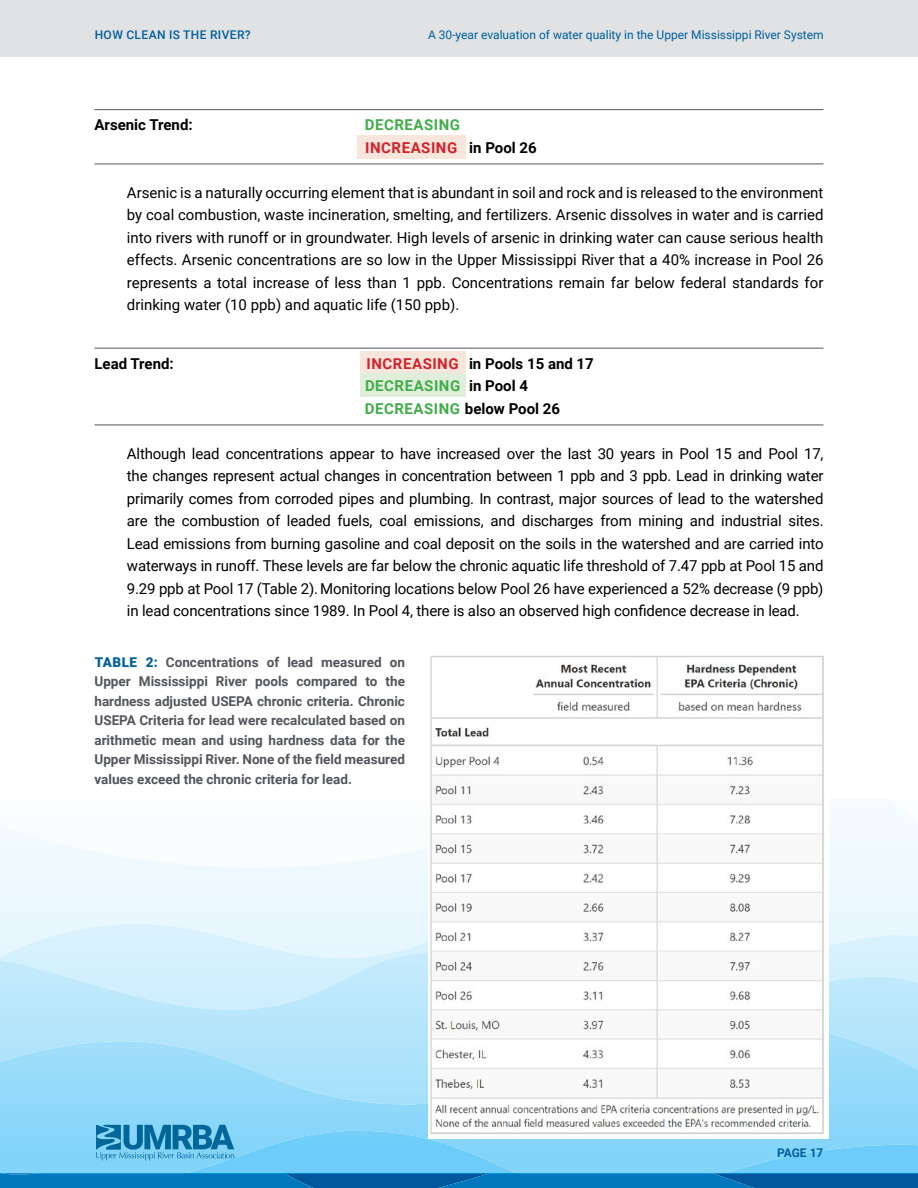
<style>
.page{position:relative;width:918px;height:1188px;background:#fff}
.page>*{position:absolute;margin:0;border:0;box-sizing:border-box;transform-origin:0 0}
.results_indent{font:15px/22.5px "Roboto";letter-spacing:-.01em;color:#000;text-align:justify}
.result_indicator_top{font:700 15px "Roboto";color:#000}
.body_indent{font:700 15px "Roboto";letter-spacing:.035em;color:#000}
.body_indent-2{font:700 15px "Roboto";letter-spacing:.035em;color:#41ad49}
.body_indent-3{font:700 15px "Roboto";letter-spacing:.035em;color:#d2232a}
.result_indicator_bot{font:700 15px "Roboto";color:#000}
.result_indicator_-_m{font:700 15px "Roboto";color:#000}
.Figure{font:700 13.5px/19.5px "Roboto";color:#52555b;text-align:justify}
.t1{font:12px "Roboto";color:#005f9c}
.t2{font:500 12px "Roboto";letter-spacing:.035em;color:#005f9c}
.t3{font:700 12px "Roboto";letter-spacing:-.005em;color:#005f9c}
.s1{color:#41ad49}
.s2{font-weight:900;color:#005f9c}
</style>
<div class="page">
<svg style="left:0;top:1174px;width:918px;height:14px;background:#026bb0"></svg>
<div style="left:0;top:0;width:918px;height:56px;background:#e0e2e3"></div>
<div style="left:0;top:1109px;width:918px;height:17px;background:#8cd7fa"></div>
<svg style="left:0;top:965px;width:918px;height:144px;background:#b0e3fb"></svg>
<svg style="left:0;top:807px;width:918px;height:158px;fill:#edf8fe"></svg>
<div style="left:848px;top:807px;width:70px;height:29px;background:#f3fbfe"></div>
<svg style="left:0;top:1126px;width:918px;height:48px;background:#79d0f7"></svg>
<svg style="left:96px;top:1125px;width:138px;height:36px;background:#45a0cb"></svg>
<hr style="left:94px;top:109px;width:730px;height:1px;background:#52555b">
<hr style="left:94px;top:164px;width:730px;height:1px;background:#52555b">
<hr style="left:94px;top:348px;width:730px;height:1px;background:#52555b">
<hr style="left:94px;top:425px;width:730px;height:1px;background:#52555b">
<div style="left:357px;top:135px;width:109px;height:24px;background:#f8e5dc"></div>
<div style="left:360px;top:351px;width:105px;height:24px;background:#f8e5dc"></div>
<div style="left:360px;top:374px;width:105px;height:23px;background:#e1eedc"></div>
<img style="left:429px;top:656px;width:400px;height:483px">
<p class="t2" style="left:95px;top:26px;width:157px">HOW CLEAN IS THE RIVER?</p>
<p class="t1" style="left:428px;top:26px;width:397px">A 30-year evaluation of water quality in the Upper Mississippi River System</p>
<p class="result_indicator_top" style="left:94px;top:114px;width:100px">Arsenic Trend:</p>
<p class="body_indent-2" style="left:365px;top:114px;width:97px">DECREASING</p>
<p class="body_indent-3" style="left:365px;top:137px;width:94px">INCREASING</p>
<p class="result_indicator_bot" style="left:469px;top:137px;width:69px">in Pool 26</p>
<p class="results_indent" style="left:127px;top:181px;width:698px">Arsenic is a naturally occurring element that is abundant in soil and rock and is released to the environment by coal combustion, waste incineration, smelting, and fertilizers. Arsenic dissolves in water and is carried into rivers with runoff or in groundwater. High levels of arsenic in drinking water can cause serious health effects. Arsenic concentrations are so low in the Upper Mississippi River that a 40% increase in Pool 26 represents a total increase of less than 1 ppb. Concentrations remain far below federal standards for drinking water (10 ppb) and aquatic life (150 ppb).</p>
<p class="result_indicator_top" style="left:94px;top:353px;width:81px">Lead Trend:</p>
<p class="body_indent-3" style="left:367px;top:353px;width:94px">INCREASING</p>
<p class="result_indicator_top" style="left:469px;top:353px;width:126px">in Pools 15 and 17</p>
<p class="body_indent-2" style="left:365px;top:375px;width:97px">DECREASING</p>
<p class="result_indicator_-_m" style="left:469px;top:375px;width:60px">in Pool 4</p>
<p class="body_indent" style="left:365px;top:398px;width:197px"><span class="s1">DECREASING</span> below Pool 26</p>
<p class="results_indent" style="left:127px;top:442px;width:698px">Although lead concentrations appear to have increased over the last 30 years in Pool 15 and Pool 17, the changes represent actual changes in concentration between 1 ppb and 3 ppb. Lead in drinking water primarily comes from corroded pipes and plumbing. In contrast, major sources of lead to the watershed are the combustion of leaded fuels, coal emissions, and discharges from mining and industrial sites.<br>Lead emissions from burning gasoline and coal deposit on the soils in the watershed and are carried into waterways in runoff. These levels are far below the chronic aquatic life threshold of 7.47 ppb at Pool 15 and 9.29 ppb at Pool 17 (Table 2).Monitoring locations below Pool 26 have experienced a 52% decrease (9 ppb) in lead concentrations since 1989. In Pool 4, there is also an observed high confidence decrease in lead.</p>
<p class="Figure" style="left:94px;top:652px;width:312px"><span class="s2">TABLE 2:</span> Concentrations of lead measured on Upper Mississippi River pools compared to the hardness adjusted USEPA chronic criteria. Chronic USEPA Criteria for lead were recalculated based on arithmetic mean and using hardness data for the Upper Mississippi River. None of the field measured values exceed the chronic criteria for lead.</p>
<p class="t3" style="left:777px;top:1144px;width:48px">PAGE 17</p>
</div>
